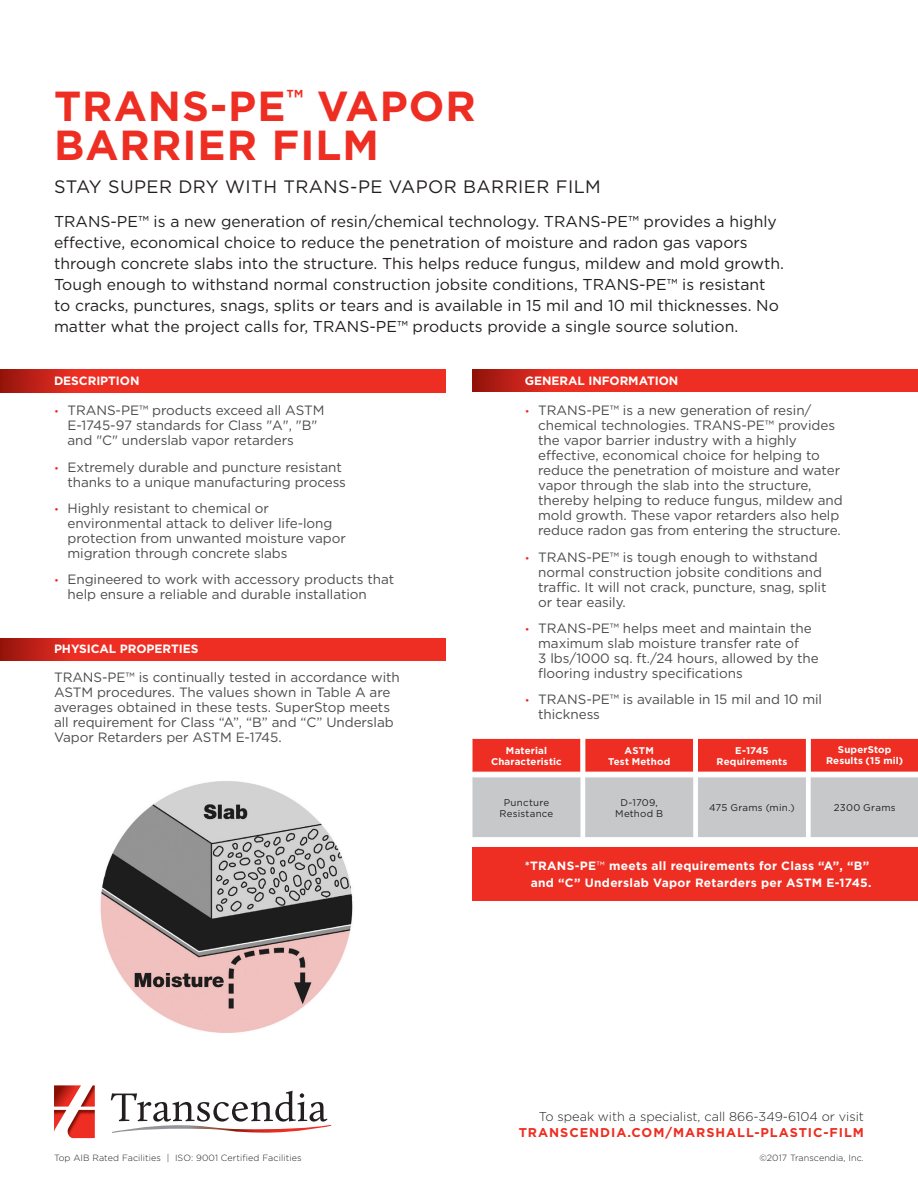
<style>
.page{position:relative;width:918px;height:1188px;background:#fff}
.page>*{position:absolute;margin:0;border:0;box-sizing:border-box;transform-origin:0 0}
.t1{font:700 42px/39px "Gotham";letter-spacing:.025em;color:#ee2e22}
.t2{font:18px "Gotham";letter-spacing:.025em;color:#231f20}
.t3{font:15.75px/21px "Gotham";color:#231f20}
.t4{font:13.5px/15px "Gotham";letter-spacing:-.005em;color:#4b4c4d}
.t5{font:300 12.75px/16.5px "Gotham";color:#231f20;text-align:right}
.t6{font:700 12px/16.5px "Gotham";letter-spacing:.015em;color:#fff;text-align:center}
.t7{font:700 12px "Gotham";letter-spacing:-.005em;color:#fff}
.t8{font:700 9.75px/11.2px "Gotham";letter-spacing:.015em;color:#fff;text-align:center}
.t9{font:9.75px/11.2px "Gotham";letter-spacing:.025em;color:#231f20;text-align:center}
.t10{font:300 9px "Gotham";letter-spacing:.01em;color:#231f20}
.s1{font-weight:300;font-size:10.5px;color:#ee2e22}
.s2{font-weight:400}
.s3{font-weight:700;color:#ee2e22}
</style>
<div class="page">
<svg style="left:0;top:638px;width:446px;height:23px;background:#e62b20"></svg>
<svg style="left:111px;top:1091px;width:220px;height:42px"></svg>
<img style="left:54px;top:1085px;width:41px;height:53px">
<svg style="left:0;top:370px;width:446px;height:22px;background:#e62b20"></svg>
<svg style="left:472px;top:370px;width:446px;height:22px;background:#e52b1f"></svg>
<svg style="left:472px;top:738px;width:446px;height:100px;background:#d99d9a"></svg>
<div style="left:472px;top:848px;width:446px;height:53px;background:#ee2e22"></div>
<img style="left:100px;top:781px;width:253px;height:252px">
<p class="t1" style="left:54px;top:85px;width:423px">TRANS-PE<sup>™</sup> VAPOR<br>BARRIER FILM</p>
<p class="t2" style="left:54px;top:176px;width:548px">STAY SUPER DRY WITH TRANS-PE VAPOR BARRIER FILM</p>
<p class="t3" style="left:54px;top:211px;width:731px">TRANS-PE™ is a new generation of resin/chemical technology. TRANS-PE™ provides a highly effective, economical choice to reduce the penetration of moisture and radon gas vapors through concrete slabs into the structure. This helps reduce fungus, mildew and mold growth.<br>Tough enough to withstand normal construction jobsite conditions, TRANS-PE™ is resistant to cracks, punctures, snags, splits or tears and is available in 15 mil and 10 mil thicknesses. No matter what the project calls for, TRANS-PE™ products provide a single source solution.</p>
<p class="t7" style="left:54px;top:373px;width:87px">DESCRIPTION</p>
<p class="t4" style="left:68px;top:403px;width:258px;text-indent:-14px"><span class="s1">•</span> TRANS-PE™ products exceed all ASTM<br>E-1745-97 standards for Class "A", "B" and "C" underslab vapor retarders</p>
<p class="t4" style="left:54px;top:459px;width:293px;text-align:right"><span class="s1">•</span> Extremely durable and puncture resistant thanks to a unique manufacturing process</p>
<p class="t4" style="left:68px;top:500px;width:280px;text-indent:-14px"><span class="s1">•</span> Highly resistant to chemical or environmental attack to deliver life-long protection from unwanted moisture vapor migration through concrete slabs</p>
<p class="t4" style="left:68px;top:572px;width:328px;text-indent:-14px"><span class="s1">•</span> Engineered to work with accessory products that help ensure a reliable and durable installation</p>
<p class="t7" style="left:54px;top:642px;width:146px">PHYSICAL PROPERTIES</p>
<p class="t4" style="left:54px;top:669px;width:347px">TRANS-PE™ is continually tested in accordance with ASTM procedures. The values shown in Table A are averages obtained in these tests. SuperStop meets all requirement for Class “A”, “B” and “C” Underslab Vapor Retarders per ASTM E-1745.</p>
<p class="t7" style="left:525px;top:373px;width:155px">GENERAL INFORMATION</p>
<p class="t4" style="left:538px;top:403px;width:306px;text-indent:-14px"><span class="s1">•</span> TRANS-PE™ is a new generation of resin/ chemical technologies. TRANS-PE™ provides the vapor barrier industry with a highly effective, economical choice for helping to reduce the penetration of moisture and water vapor through the slab into the structure, thereby helping to reduce fungus, mildew and mold growth. These vapor retarders also help reduce radon gas from entering the structure.</p>
<p class="t4" style="left:538px;top:549px;width:290px;text-indent:-14px"><span class="s1">•</span> TRANS-PE™ is tough enough to withstand normal construction jobsite conditions and traffic. It will not crack, puncture, snag, split or tear easily.</p>
<p class="t4" style="left:538px;top:620px;width:282px;text-indent:-14px"><span class="s1">•</span> TRANS-PE™ helps meet and maintain the maximum slab moisture transfer rate of<br>3 lbs/1000 sq. ft./24 hours, allowed by the flooring industry specifications</p>
<p class="t4" style="left:538px;top:692px;width:285px;text-indent:-14px"><span class="s1">•</span> TRANS-PE™ is available in 15 mil and 10 mil thickness</p>
<p class="t8" style="left:491px;top:744px;width:72px">Material<br>Characteristic</p>
<p class="t8" style="left:608px;top:744px;width:64px">ASTM<br>Test Method</p>
<p class="t8" style="left:717px;top:744px;width:72px">E-1745<br>Requirements</p>
<p class="t8" style="left:826px;top:744px;width:79px">SuperStop<br>Results (15 mil)</p>
<p class="t9" style="left:500px;top:796px;width:55px">Puncture<br>Resistance</p>
<p class="t9" style="left:615px;top:796px;width:50px">D-1709,<br>Method B</p>
<p class="t9" style="left:709px;top:802px;width:87px">475 Grams (min.)</p>
<p class="t9" style="left:834px;top:802px;width:64px">2300 Grams</p>
<p class="t6" style="left:525px;top:857px;width:348px">*TRANS-PE<span class="s2">™</span> meets all requirements for Class “A”, “B” and “C” Underslab Vapor Retarders per ASTM E-1745.</p>
<p class="t5" style="left:519px;top:1108px;width:347px">To speak with a specialist, call 866-349-6104 or visit<br><span class="s3">TRANSCENDIA.COM/MARSHALL-PLASTIC-FILM</span></p>
<p class="t10" style="left:54px;top:1152px;width:249px">Top AIB Rated Facilities | ISO: 9001 Certified Facilities</p>
<p class="t10" style="left:759px;top:1152px;width:106px">©2017 Transcendia, Inc.</p>
</div>
